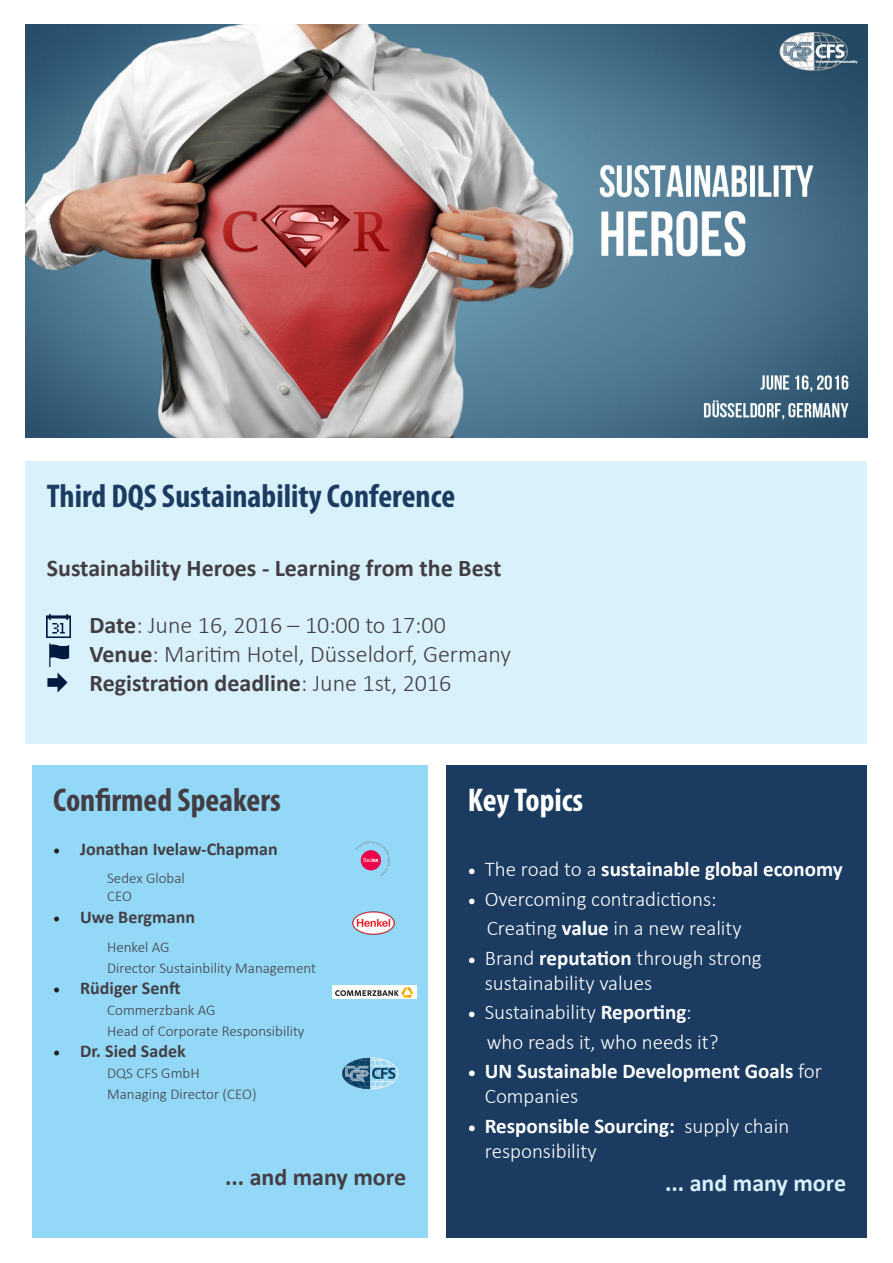
<style>
.page{position:relative;width:893px;height:1263px;background:#fff}
.page>*{position:absolute;margin:0;border:0;box-sizing:border-box;transform-origin:0 0}
.t1{font:700 condensed 33px "Myriad Pro";color:#1b3b61}
.t2{font:700 condensed 33px "Myriad Pro";color:#433e44}
.t3{font:700 condensed 33px "Myriad Pro";color:#fff}
.t4{font:700 24px "Calibri";color:#433e44}
.t5{font:300 24px "Calibri";color:#433e44}
.t6{font:700 24px "Calibri";color:#d9f1fb}
.t7{font:300 21px/25.2px "Calibri";color:#fff}
.t8{font:700 21px/25.2px "Calibri";color:#fff}
.t9{font:700 18px "Calibri";color:#433e44}
.t10{font:300 15px "Calibri";color:#433e44}
.s1{font-weight:700}
.s2{font-weight:300}
.s3{font-family:"Minion Pro";color:#231f20}
.s4{font-family:"Minion Pro";font-weight:400}
.s5{font-family:"Minion Pro"}
.s6{font-family:"Minion Pro";font-weight:700}
</style>
<div class="page">
<img style="left:26px;top:25px;width:841px;height:413px">
<div style="left:26px;top:461px;width:841px;height:283px;background:#d9f1fb"></div>
<div style="left:446px;top:765px;width:421px;height:472px;background:#1b3b61"></div>
<div style="left:32px;top:765px;width:395px;height:472px;background:#93d9f7"></div>
<img style="left:49px;top:643px;width:21px;height:23px">
<img style="left:47px;top:614px;width:23px;height:24px">
<img style="left:47px;top:672px;width:21px;height:21px">
<svg style="left:355px;top:841px;width:35px;height:35px"></svg>
<img style="left:353px;top:911px;width:41px;height:23px">
<img style="left:332px;top:986px;width:84px;height:12px">
<img style="left:341px;top:1057px;width:58px;height:33px">
<p class="t1" style="left:47px;top:476px;width:410px">Third DQS Sustainability Conference</p>
<p class="t4" style="left:47px;top:552px;width:456px">Sustainability Heroes - Learning from the Best</p>
<p class="t5" style="left:90px;top:611px;width:358px"><span class="s1">Date</span>: June 16, 2016 – 10:00 to 17:00</p>
<p class="t5" style="left:90px;top:639px;width:423px"><span class="s1">Venue</span>: Maritim Hotel, Düsseldorf, Germany</p>
<p class="t4" style="left:90px;top:668px;width:363px">Registration deadline<span class="s2">: June 1st, 2016</span></p>
<p class="t2" style="left:53px;top:780px;width:229px">Confirmed Speakers</p>
<p class="t9" style="left:53px;top:837px;width:226px"><span class="s3">•</span> Jonathan Ivelaw-Chapman</p>
<p class="t10" style="left:107px;top:869px;width:79px">Sedex Global</p>
<p class="t10" style="left:107px;top:887px;width:26px">CEO</p>
<p class="t9" style="left:53px;top:905px;width:143px"><span class="s3">•</span> Uwe Bergmann</p>
<p class="t10" style="left:107px;top:937px;width:64px">Henkel AG</p>
<p class="t10" style="left:107px;top:958px;width:210px">Director Sustainbility Management</p>
<p class="t9" style="left:53px;top:976px;width:129px"><span class="s3">•</span> Rüdiger Senft</p>
<p class="t10" style="left:107px;top:1000px;width:110px">Commerzbank AG</p>
<p class="t10" style="left:107px;top:1021px;width:199px">Head of Corporate Responsibility</p>
<p class="t9" style="left:53px;top:1039px;width:134px"><span class="s3">•</span> Dr. Sied Sadek</p>
<p class="t10" style="left:107px;top:1063px;width:94px">DQS CFS GmbH</p>
<p class="t10" style="left:107px;top:1084px;width:151px">Managing Director (CEO)</p>
<p class="t4" style="left:225px;top:1162px;width:183px">... and many more</p>
<p class="t3" style="left:468px;top:780px;width:117px">Key Topics</p>
<p class="t8" style="left:468px;top:857px;width:377px"><span class="s4">•</span> <span class="s2">The road to a</span> sustainable global economy</p>
<p class="t7" style="left:468px;top:886px;width:250px"><span class="s4">•</span> Overcoming contradictions:</p>
<p class="t7" style="left:487px;top:915px;width:257px">Creating <span class="s1">value</span> in a new reality</p>
<p class="t7" style="left:485px;top:945px;width:279px;text-indent:-17px"><span class="s4">•</span> Brand <span class="s1">reputation</span> through strong sustainability values</p>
<p class="t7" style="left:468px;top:999px;width:226px"><span class="s4">•</span> Sustainability <span class="s1">Reporting</span>:</p>
<p class="t7" style="left:487px;top:1029px;width:233px">who reads it, who needs it?</p>
<p class="t8" style="left:485px;top:1058px;width:339px;text-indent:-17px"><span class="s5">•</span> UN Sustainable Development Goals <span class="s2">for<br>Companies</span></p>
<p class="t7" style="left:485px;top:1113px;width:306px;text-indent:-17px"><span class="s6">•</span> <span class="s1">Responsible Sourcing:</span> supply chain responsibility</p>
<p class="t6" style="left:665px;top:1168px;width:183px">... and many more</p>
</div>
